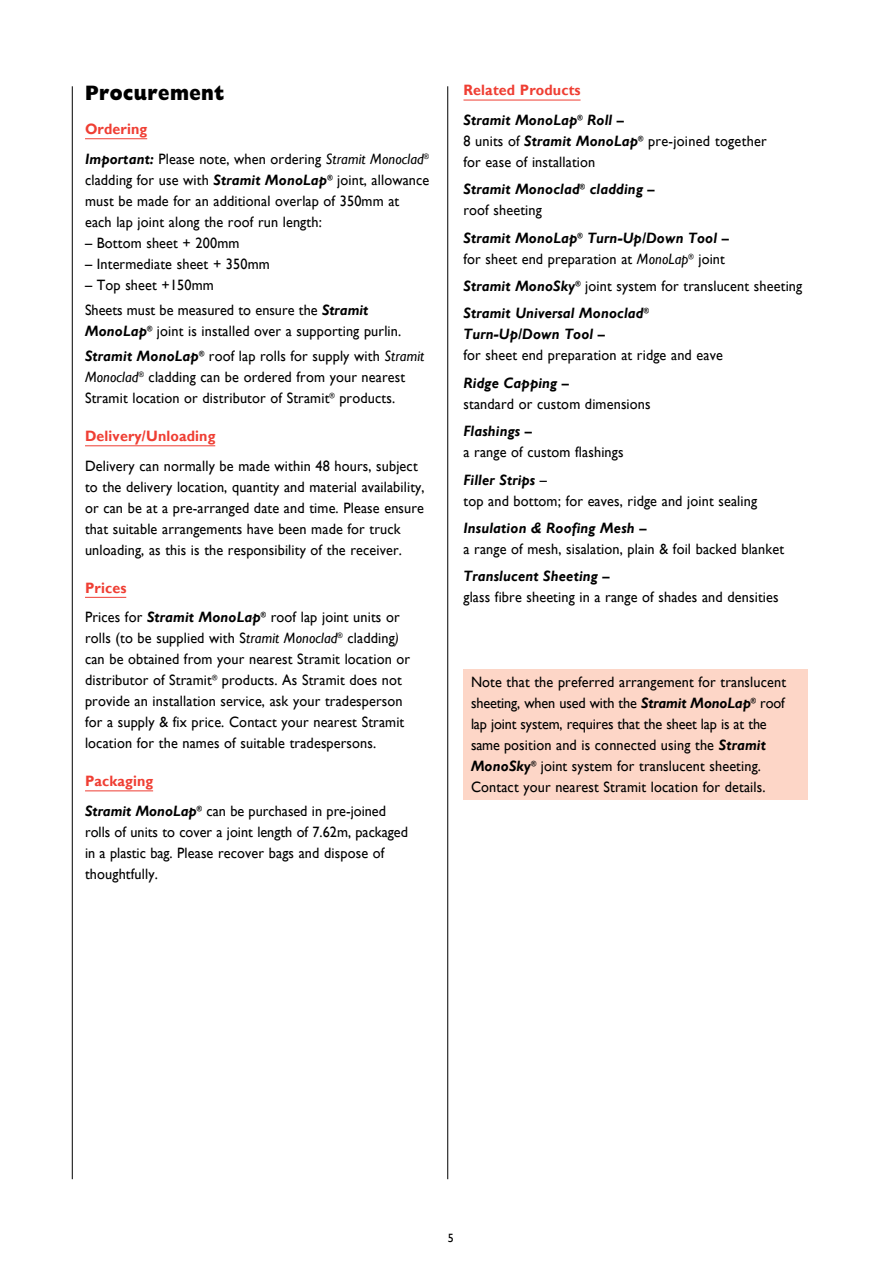
<style>
.page{position:relative;width:893px;height:1263px;background:#fff}
.page>*{position:absolute;margin:0;border:0;box-sizing:border-box;transform-origin:0 0}
.t1{font:800 21px "Gill Sans Nova";letter-spacing:.025em;color:#000;scale:.9 1}
.t2{font:15px/21px "Gill Sans";letter-spacing:.01em;color:#000;scale:.95 1}
.t3{font:italic 700 15px/21px "Gill Sans";letter-spacing:.01em;color:#000;scale:.95 1}
.t4{font:700 15px "Gill Sans";letter-spacing:.01em;color:#ef3e33;scale:.95 1}
.t5{font:12px "Gill Sans";color:#000}
.s1{font-weight:700;color:#ef3e33}
.s2{font-weight:700;font-style:italic}
.s3{font-style:italic}
.s4{font-style:normal;color:#ef3e33}
.s5{font-weight:400;font-style:normal}
.s6{font-weight:400}
</style>
<div class="page">
<hr style="left:85px;top:138px;width:62px;height:1px;background:#ef3e33">
<hr style="left:85px;top:445px;width:130px;height:1px;background:#ef3e33">
<hr style="left:85px;top:597px;width:41px;height:1px;background:#ef3e33">
<hr style="left:85px;top:790px;width:68px;height:1px;background:#ef3e33">
<hr style="left:463px;top:100px;width:118px;height:1px;background:#ef3e33">
<hr style="left:72px;top:86px;width:1px;height:1093px;background:#000">
<hr style="left:447px;top:86px;width:1px;height:1093px;background:#000">
<div style="left:463px;top:669px;width:345px;height:130px;background:#fdd6c7"></div>
<h1 class="t1" style="left:85px;top:80px;width:157px">Procurement</h1>
<p class="t2" style="left:85px;top:115px;width:364px;line-height:29.5px"><span class="s1">Ordering<br></span><span class="s2">Important:</span> Please note, when ordering <span class="s3">Stramit Monoclad</span><sup>®</sup></p>
<p class="t2" style="left:85px;top:169px;width:364px">cladding for use with <span class="s2">Stramit MonoLap</span><sup>®</sup> joint, allowance must be made for an additional overlap of 350mm at each lap joint along the roof run length:</p>
<p class="t2" style="left:85px;top:232px;width:164px">– Bottom sheet + 200mm</p>
<p class="t2" style="left:85px;top:253px;width:196px">– Intermediate sheet + 350mm</p>
<p class="t2" style="left:85px;top:272px;width:300px;line-height:25.2px">– Top sheet +150mm<br>Sheets must be measured to ensure the <span class="s2">Stramit</span></p>
<p class="t2" style="left:85px;top:318px;width:359px;line-height:25.2px"><span class="s2">MonoLap</span><sup>®</sup> joint is installed over a supporting purlin.<br><span class="s2">Stramit MonoLap</span><sup>®</sup> roof lap rolls for supply with <span class="s3">Stramit</span></p>
<p class="t2" style="left:85px;top:367px;width:339px"><span class="s3">Monoclad</span><sup>®</sup> cladding can be ordered from your nearest<br>Stramit location or distributor of Stramit<sup>®</sup> products.</p>
<p class="t4" style="left:85px;top:427px;width:139px">Delivery/Unloading</p>
<p class="t2" style="left:85px;top:455px;width:359px">Delivery can normally be made within 48 hours, subject to the delivery location, quantity and material availability, or can be at a pre-arranged date and time. Please ensure that suitable arrangements have been made for truck unloading, as this is the responsibility of the receiver.</p>
<p class="t2" style="left:85px;top:573px;width:333px;line-height:29.5px"><span class="s1">Prices<br></span>Prices for <span class="s2">Stramit MonoLap</span><sup>®</sup> roof lap joint units or</p>
<p class="t2" style="left:85px;top:628px;width:344px">rolls (to be supplied with S<span class="s3">tramit Monoclad</span><sup>®</sup> cladding<span class="s3">) </span>can be obtained from your nearest Stramit location or distributor of Stramit<sup>®</sup> products. As Stramit does not provide an installation service, ask your tradesperson for a supply &amp; fix price. Contact your nearest Stramit location for the names of suitable tradespersons.</p>
<p class="t2" style="left:85px;top:767px;width:318px;line-height:29.5px"><span class="s1">Packaging<br></span><span class="s2">Stramit MonoLap</span><sup>®</sup> can be purchased in pre-joined</p>
<p class="t2" style="left:85px;top:821px;width:341px">rolls of units to cover a joint length of 7.62m, packaged in a plastic bag. Please recover bags and dispose of thoughtfully.</p>
<p class="t3" style="left:463px;top:76px;width:171px;line-height:29.5px"><span class="s4">Related Products<br></span>Stramit MonoLap<sup>®</sup> Roll –</p>
<p class="t2" style="left:463px;top:131px;width:321px">8 units of <span class="s2">Stramit MonoLap</span><sup>®</sup> pre-joined together for ease of installation</p>
<p class="t3" style="left:463px;top:179px;width:203px">Stramit Monoclad<sup>®</sup> cladding – <span class="s5">roof sheeting</span></p>
<p class="t3" style="left:463px;top:228px;width:281px">Stramit MonoLap<sup>®</sup> Turn-Up/Down Tool – <span class="s5">for sheet end preparation at</span> <span class="s6">MonoLap</span><sup>®</sup> <span class="s5">joint</span></p>
<p class="t3" style="left:463px;top:273px;width:358px;line-height:27.3px">Stramit MonoSky<sup>®</sup> <span class="s5">joint system for translucent sheeting<br></span>Stramit Universal Monoclad<sup>®</sup></p>
<p class="t3" style="left:463px;top:324px;width:151px">Turn-Up/Down Tool –</p>
<p class="t2" style="left:463px;top:345px;width:275px">for sheet end preparation at ridge and eave</p>
<p class="t3" style="left:463px;top:373px;width:113px">Ridge Capping –</p>
<p class="t2" style="left:463px;top:394px;width:198px">standard or custom dimensions</p>
<p class="t3" style="left:463px;top:421px;width:74px">Flashings –</p>
<p class="t2" style="left:463px;top:439px;width:170px;line-height:27.3px">a range of custom flashings<br><span class="s2">Filler Strips</span> –</p>
<p class="t2" style="left:463px;top:490px;width:311px">top and bottom; for eaves, ridge and joint sealing</p>
<p class="t3" style="left:463px;top:518px;width:194px">Insulation &amp; Roofing Mesh –</p>
<p class="t2" style="left:463px;top:539px;width:339px">a range of mesh, sisalation, plain &amp; foil backed blanket</p>
<p class="t3" style="left:463px;top:566px;width:155px">Translucent Sheeting –</p>
<p class="t2" style="left:463px;top:587px;width:333px">glass fibre sheeting in a range of shades and densities</p>
<p class="t2" style="left:471px;top:671px;width:333px">Note that the preferred arrangement for translucent sheeting, when used with the <span class="s2">Stramit MonoLap</span><sup>®</sup> roof lap joint system, requires that the sheet lap is at the same position and is connected using the <span class="s2">Stramit MonoSky</span><sup>®</sup> joint system for translucent sheeting.<br>Contact your nearest Stramit location for details.</p>
<p class="t5" style="left:448px;top:1230px;width:7px">5</p>
</div>
